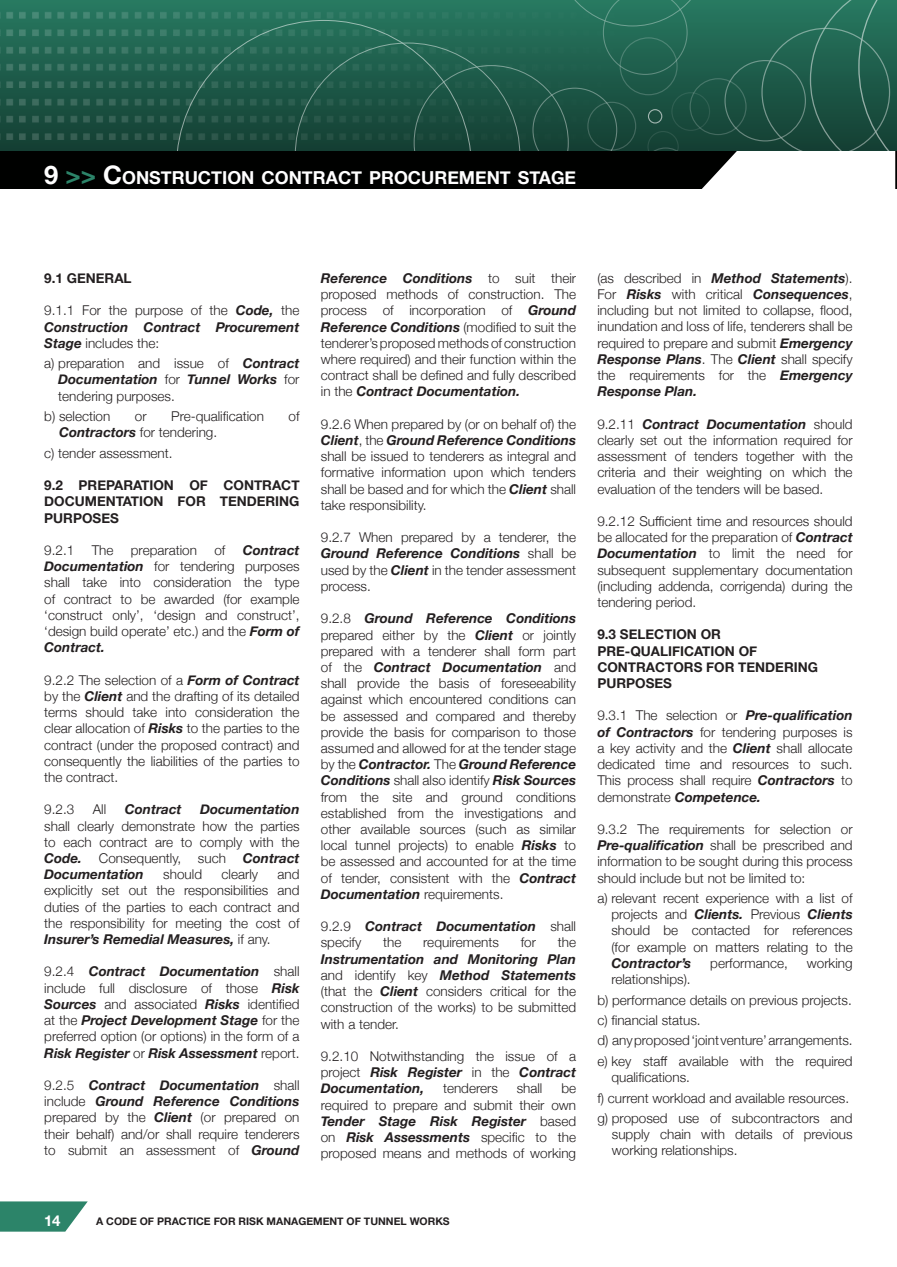
<style>
.page{position:relative;width:897px;height:1267px;background:#fff}
.page>*{position:absolute;margin:0;border:0;box-sizing:border-box;transform-origin:0 0}
.t1{font:700 17.85px "Helvetica Neue";color:#fff}
.t2{font:700 15px "Helvetica Neue";color:#fff}
.t3{font:300 13.5px/16.2px "Helvetica Neue";color:#231f20;text-align:justify}
.t4{font:italic 700 13.5px/16.2px "Helvetica Neue";color:#231f20;text-align:justify}
.t5{font:700 13.5px/16.2px "Helvetica Neue";color:#231f20;text-align:justify}
.t6{font:700 10.5px "Helvetica Neue";color:#231f20}
.s1{font-size:25.5px}
.s2{font-size:25.5px;color:#2c8469}
.s3{font-weight:300;font-style:normal}
.s4{font-weight:700;font-style:italic}
</style>
<div class="page">
<div style="left:0;top:91px;width:896px;height:97px;background:#000100"></div>
<svg style="left:0;top:1201px;width:88px;height:30px;background:#49957e"></svg>
<img style="left:0;top:8px;width:176px;height:138px">
<svg style="left:176px;top:0;width:721px;height:189px;background:#27584a"></svg>
<h1 class="t1" style="left:44px;top:164px;width:533px"><span class="s1">9</span> <span class="s2">&gt;&gt;</span> <span class="s1">C</span>ONSTRUCTION CONTRACT PROCUREMENT STAGE</h1>
<p class="t5" style="left:44px;top:270px;width:89px">9.1 GENERAL</p>
<p class="t4" style="left:44px;top:303px;width:257px"><span class="s3">9.1.1 For the purpose of the</span> Code, <span class="s3">the </span>Construction Contract Procurement Stage <span class="s3">includes the:</span></p>
<p class="t3" style="left:58px;top:354px;width:243px;text-indent:-14px">a) preparation and issue of <span class="s4">Contract Documentation</span> for <span class="s4">Tunnel Works</span> for tendering purposes.</p>
<p class="t3" style="left:44px;top:407px;width:68px">b) selection</p>
<p class="t3" style="left:135px;top:407px;width:13px">or</p>
<p class="t3" style="left:171px;top:407px;width:94px">Pre-qualification</p>
<p class="t3" style="left:288px;top:407px;width:13px">of</p>
<p class="t3" style="left:44px;top:421px;width:174px;line-height:20.4px;text-indent:15px"><span class="s4">Contractors</span> for tendering. c) tender assessment.</p>
<p class="t5" style="left:44px;top:477px;width:257px">9.2 PREPARATION OF CONTRACT DOCUMENTATION FOR TENDERING PURPOSES</p>
<p class="t3" style="left:44px;top:541px;width:32px">9.2.1</p>
<p class="t3" style="left:92px;top:541px;width:23px">The</p>
<p class="t3" style="left:131px;top:541px;width:68px">preparation</p>
<p class="t3" style="left:214px;top:541px;width:13px">of</p>
<p class="t3" style="left:44px;top:541px;width:257px;text-indent:198px"><span class="s4">Contract Documentation</span> for tendering purposes shall take into consideration the type of contract to be awarded (for example ‘construct only’, ‘design and construct’, ‘design build operate’ etc.) and the <span class="s4">Form of Contract.</span></p>
<p class="t3" style="left:44px;top:670px;width:257px">9.2.2 The selection of a <span class="s4">Form of Contract </span>by the <span class="s4">Client</span> and the drafting of its detailed terms should take into consideration the clear allocation of <span class="s4">Risks</span> to the parties to the contract (under the proposed contract) and consequently the liabilities of the parties to the contract.</p>
<p class="t3" style="left:44px;top:800px;width:32px">9.2.3</p>
<p class="t3" style="left:93px;top:800px;width:15px">All</p>
<p class="t4" style="left:125px;top:801px;width:58px">Contract</p>
<p class="t4" style="left:200px;top:801px;width:101px">Documentation</p>
<p class="t3" style="left:44px;top:816px;width:257px">shall clearly demonstrate how the parties to each contract are to comply with the <span class="s4">Code.</span> Consequently, such <span class="s4">Contract Documentation</span></p>
<p class="t3" style="left:44px;top:865px;width:257px;text-indent:233px">and explicitly set out the responsibilities and duties of the parties to each contract and the responsibility for meeting the cost of <span class="s4">Insurer’s Remedial Measures,</span> if any.</p>
<p class="t3" style="left:44px;top:962px;width:257px">9.2.4 <span class="s4">Contract Documentation</span> shall include full disclosure of those <span class="s4">Risk Sources</span> and associated <span class="s4">Risks</span> identified at the <span class="s4">Project Development Stage</span> for the preferred option (or options) in the form of a <span class="s4">Risk Register</span> or <span class="s4">Risk Assessment</span> report.</p>
<p class="t3" style="left:44px;top:1075px;width:257px">9.2.5 <span class="s4">Contract Documentation</span> shall include <span class="s4">Ground Reference Conditions </span>prepared by the <span class="s4">Client</span> (or prepared on their behalf) and/or shall require tenderers to submit an assessment of <span class="s4">Ground</span></p>
<p class="t3" style="left:163px;top:865px;width:40px">should</p>
<p class="t3" style="left:221px;top:865px;width:38px">clearly</p>
<p class="t3" style="left:321px;top:269px;width:257px"><span class="s4">Reference Conditions</span> to suit their proposed methods of construction. The process of incorporation of <span class="s4">Ground Reference Conditions</span> (modified to suit the tenderer’s proposed methods of construction where required) and their function within the contract shall be defined and fully described in the <span class="s4">Contract Documentation.</span></p>
<p class="t3" style="left:321px;top:415px;width:257px">9.2.6 When prepared by (or on behalf of) the <span class="s4">Client</span>, the <span class="s4">Ground Reference Conditions </span>shall be issued to tenderers as integral and formative information upon which tenders shall be based and for which the <span class="s4">Client</span> shall take responsibility.</p>
<p class="t3" style="left:321px;top:528px;width:257px">9.2.7 When prepared by a tenderer, the <span class="s4">Ground Reference Conditions</span> shall be used by the <span class="s4">Client</span> in the tender assessment process.</p>
<p class="t3" style="left:321px;top:609px;width:257px">9.2.8 <span class="s4">Ground Reference Conditions </span>prepared either by the <span class="s4">Client</span> or jointly prepared with a tenderer shall form part of the <span class="s4">Contract Documentation</span> and shall provide the basis of foreseeability against which encountered conditions can be assessed and compared and thereby provide the basis for comparison to those assumed and allowed for at the tender stage by the <span class="s4">Contractor.</span> The <span class="s4">Ground Reference Conditions</span> shall also identify <span class="s4">Risk Sources </span>from the site and ground conditions established from the investigations and other available sources (such as similar local tunnel projects) to enable <span class="s4">Risks</span> to be assessed and accounted for at the time of tender, consistent with the <span class="s4">Contract Documentation</span> requirements.</p>
<p class="t4" style="left:321px;top:918px;width:257px"><span class="s3">9.2.9</span> Contract Documentation <span class="s3">shall specify</span></p>
<p class="t3" style="left:383px;top:933px;width:20px">the</p>
<p class="t3" style="left:423px;top:933px;width:77px">requirements</p>
<p class="t3" style="left:520px;top:933px;width:17px">for</p>
<p class="t3" style="left:557px;top:933px;width:20px">the</p>
<p class="t3" style="left:321px;top:949px;width:257px"><span class="s4">Instrumentation and Monitoring Plan </span>and identify key <span class="s4">Method Statements </span>(that the <span class="s4">Client</span> considers critical for the construction of the works) to be submitted with a tender.</p>
<p class="t3" style="left:321px;top:1046px;width:257px">9.2.10 Notwithstanding the issue of a project <span class="s4">Risk Register</span> in the <span class="s4">Contract Documentation,</span></p>
<p class="t3" style="left:321px;top:1079px;width:257px;text-indent:240px">be required to prepare and submit their own <span class="s4">Tender Stage Risk Register</span> based on <span class="s4">Risk Assessments</span> specific to the proposed means and methods of working</p>
<p class="t3" style="left:443px;top:1079px;width:56px">tenderers</p>
<p class="t3" style="left:516px;top:1079px;width:27px">shall</p>
<p class="t3" style="left:597px;top:269px;width:257px">(as described in <span class="s4">Method Statements</span>).<br>For <span class="s4">Risks</span> with critical <span class="s4">Consequences</span>, including but not limited to collapse, flood, inundation and loss of life, tenderers shall be required to prepare and submit <span class="s4">Emergency Response Plans</span>. The <span class="s4">Client</span> shall specify the requirements for the <span class="s4">Emergency Response Plan.</span></p>
<p class="t3" style="left:597px;top:415px;width:257px">9.2.11 <span class="s4">Contract Documentation</span> should clearly set out the information required for assessment of tenders together with the criteria and their weighting on which the evaluation of the tenders will be based.</p>
<p class="t3" style="left:597px;top:512px;width:257px">9.2.12 Sufficient time and resources should be allocated for the preparation of <span class="s4">Contract Documentation</span> to limit the need for subsequent supplementary documentation (including addenda, corrigenda) during the tendering period.</p>
<p class="t5" style="left:597px;top:627px;width:222px;text-align:left">9.3 SELECTION OR<br>PRE-QUALIFICATION OF<br>CONTRACTORS FOR TENDERING<br>PURPOSES</p>
<p class="t3" style="left:597px;top:706px;width:257px">9.3.1 The selection or <span class="s4">Pre-qualification of Contractors</span> for tendering purposes is a key activity and the <span class="s4">Client</span> shall allocate dedicated time and resources to such.<br>This process shall require <span class="s4">Contractors</span> to demonstrate <span class="s4">Competence.</span></p>
<p class="t3" style="left:597px;top:820px;width:257px">9.3.2 The requirements for selection or <span class="s4">Pre-qualification</span> shall be prescribed and information to be sought during this process should include but not be limited to:</p>
<p class="t3" style="left:611px;top:889px;width:243px;text-indent:-14px">a) relevant recent experience with a list of projects and <span class="s4">Clients.</span> Previous <span class="s4">Clients </span>should be contacted for references (for example on matters relating to the</p>
<p class="t4" style="left:611px;top:955px;width:81px">Contractor’s</p>
<p class="t3" style="left:710px;top:953px;width:79px">performance,</p>
<p class="t3" style="left:806px;top:953px;width:47px">working</p>
<p class="t3" style="left:597px;top:968px;width:257px;line-height:20.4px;text-align:left;text-indent:14px">relationships).<br>b) performance details on previous projects. c) financial status.<br>d) any proposed ‘joint venture’ arrangements. e) key staff available with the required</p>
<p class="t3" style="left:597px;top:1066px;width:257px;line-height:20.4px;text-align:left;text-indent:14px">qualifications.<br>f) current workload and available resources. g) proposed use of subcontractors and</p>
<p class="t3" style="left:611px;top:1125px;width:242px">supply chain with details of previous working relationships.</p>
<p class="t2" style="left:44px;top:1208px;width:18px">14</p>
<p class="t6" style="left:96px;top:1212px;width:355px">A CODE OF PRACTICE FOR RISK MANAGEMENT OF TUNNEL WORKS</p>
</div>
